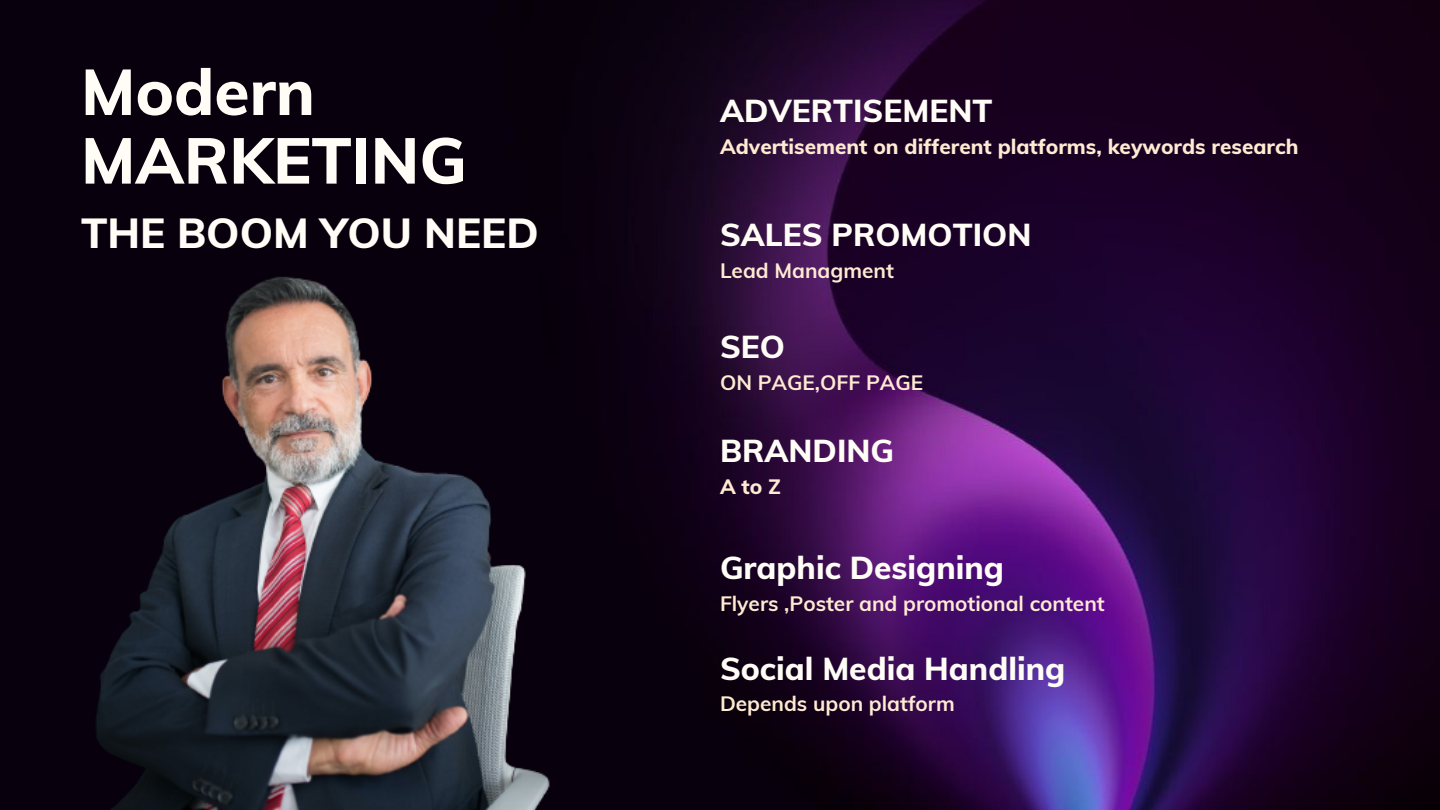
<style>
.page{position:relative;width:1440px;height:810px;background:#fff}
.page>*{position:absolute;margin:0;border:0;box-sizing:border-box;transform-origin:0 0}
.t1{font:800 64px/68.6px "Muli";color:#fffdf6}
.t2{font:800 42px "Muli";color:#fffdf6}
.t3{font:800 31.7px "Muli";color:#fffdf6}
.t4{font:700 20.8px "Muli";color:#ffead2}
.t5{font:800 20.8px "Muli";color:#ffead2}
</style>
<div class="page">
<img style="left:0;top:0;width:1440px;height:810px">
<img style="left:18px;top:81px;width:571px;height:729px">
<h2 class="t1" style="left:81px;top:57px;width:388px">Modern<br>MARKETING</h2>
<p class="t2" style="left:81px;top:206px;width:459px">THE BOOM YOU NEED</p>
<h4 class="t3" style="left:720px;top:91px;width:274px">ADVERTISEMENT</h4>
<h3 class="t5" style="left:720px;top:134px;width:580px">Advertisement on different platforms, keywords research</h3>
<h4 class="t3" style="left:720px;top:214px;width:313px">SALES PROMOTION</h4>
<p class="t4" style="left:720px;top:257px;width:176px">Lead Managment</p>
<h4 class="t3" style="left:720px;top:327px;width:67px">SEO</h4>
<h3 class="t4" style="left:720px;top:369px;width:205px">ON PAGE,OFF PAGE</h3>
<h4 class="t3" style="left:720px;top:430px;width:176px">BRANDING</h4>
<h6 class="t5" style="left:720px;top:473px;width:63px">AtoZ</h6>
<h5 class="t3" style="left:720px;top:547px;width:285px">Graphic Designing</h5>
<p class="t4" style="left:720px;top:590px;width:386px">Flyers ,Poster and promotional content</p>
<h5 class="t3" style="left:720px;top:648px;width:347px">Social Media Handling</h5>
<p class="t4" style="left:720px;top:691px;width:236px">Depends upon platform</p>
</div>
